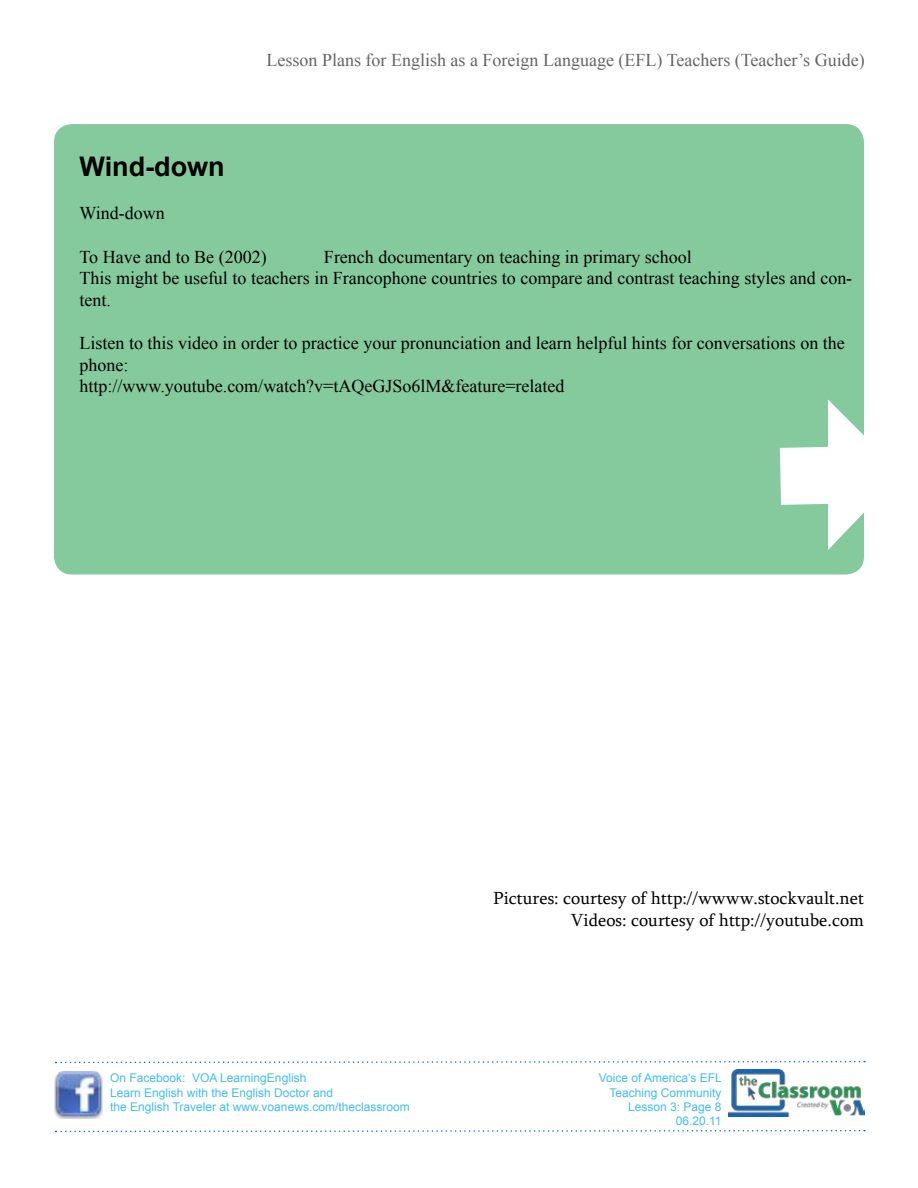
<style>
.page{position:relative;width:918px;height:1188px;background:#fff}
.page>*{position:absolute;margin:0;border:0;box-sizing:border-box;transform-origin:0 0}
.t1{font:700 27px "Arial";color:#000}
.t2{font:18px/21.6px "Times New Roman";color:#000}
.t3{font:18px/21.6px "Sylfaen";color:#000;text-align:right}
.t4{font:18px "Times New Roman";color:#636467}
.t5{font:12px/14.4px "Arial";color:#42bdee;text-align:right}
</style>
<div class="page">
<img style="left:728px;top:1070px;width:137px;height:47px">
<svg style="left:55px;top:1060px;width:810px;height:4px"></svg>
<img style="left:55px;top:1071px;width:48px;height:48px">
<svg style="left:55px;top:1129px;width:810px;height:4px"></svg>
<div style="left:54px;top:124px;width:810px;height:451px;background:#85ca9c;border-radius:18px"></div>
<svg style="left:779px;top:399px;width:85px;height:151px"></svg>
<p class="t4" style="left:267px;top:48px;width:600px">Lesson Plans for English as a Foreign Language (EFL) Teachers (Teacher’s Guide)</p>
<h1 class="t1" style="left:80px;top:149px;width:147px">Wind-down</h1>
<p class="t2" style="left:80px;top:202px;width:87px">Wind-down</p>
<p class="t2" style="left:80px;top:245px;width:189px">To Have and to Be (2002)</p>
<p class="t2" style="left:80px;top:245px;width:774px;text-indent:244px">French documentary on teaching in primary school<br>This might be useful to teachers in Francophone countries to compare and contrast teaching styles and con&shy;tent.</p>
<p class="t2" style="left:80px;top:332px;width:767px">Listen to this video in order to practice your pronunciation and learn helpful hints for conversations on the phone:<br>http://www.youtube.com/watch?v=tAQeGJSo6lM&amp;feature=related</p>
<p class="t5" style="left:110px;top:1071px;width:301px;text-align:left">On Facebook: VOA LearningEnglish<br>Learn English with the English Doctor and<br>the English Traveler at www.voanews.com/theclassroom</p>
<p class="t3" style="left:493px;top:887px;width:372px">Pictures: courtesy of http://wwww.stockvault.net<br>Videos: courtesy of http://youtube.com</p>
<p class="t5" style="left:599px;top:1071px;width:125px">Voice of America’s EFL<br>Teaching Community<br>Lesson 3: Page 8<br>06.20.11</p>
</div>
